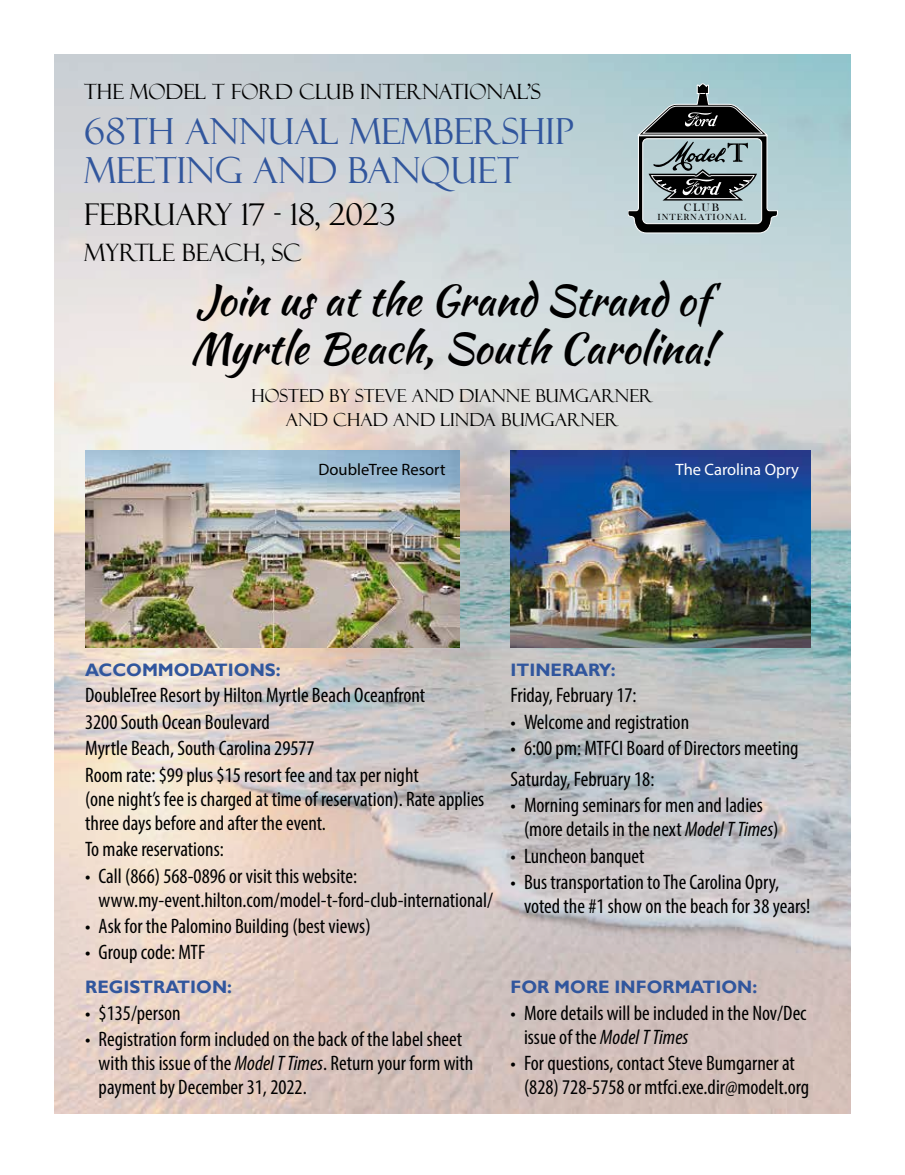
<style>
.page{position:relative;width:905px;height:1175px;background:#fff}
.page>*{position:absolute;margin:0;border:0;box-sizing:border-box;transform-origin:0 0}
.t1{font:42px/48px "Kaushan Script";color:#000}
.t2{font:36px/39px "Felix Titling";color:#31569d}
.t3{font:30px "Felix Titling";color:#000}
.t4{font:24px "Felix Titling";color:#000}
.t5{font:condensed 21px/24px "Myriad Pro";color:#000}
.t6{font:21px "Felix Titling";color:#000}
.t7{font:700 18px "Gill Sans";color:#31569d}
.t8{font:18px/24px "Felix Titling";color:#000;text-align:center}
.t9{font:16.5px "Myriad Pro";color:#000}
.t10{font:16.5px "Myriad Pro";color:#fff}
.t11{font:11.1px "Bask Old Face";color:#000}
.t12{font:9.15px "Bask Old Face";letter-spacing:.1em;color:#000}
.s1{font-style:italic}
</style>
<div class="page">
<img style="left:54px;top:54px;width:796px;height:1059px">
<img style="left:85px;top:450px;width:374px;height:198px">
<img style="left:510px;top:450px;width:300px;height:198px">
<svg style="left:628px;top:83px;width:149px;height:150px;background:#819193"></svg>
<p class="t6" style="left:84px;top:79px;width:458px">THE MODEL T FORD CLUB INTERNATIONAL’S</p>
<h2 class="t2" style="left:84px;top:112px;width:491px">68TH ANNUAL MEMBERSHIP<br>MEETING AND BANQUET</h2>
<h3 class="t3" style="left:84px;top:197px;width:313px">FEBRUARY 17 - 18, 2023</h3>
<p class="t4" style="left:84px;top:239px;width:219px">MYRTLE BEACH, SC</p>
<h1 class="t1" style="left:190px;top:276px;width:525px">Join us at the Grand Strand of<br>Myrtle Beach, South Carolina!</h1>
<p class="t8" style="left:251px;top:383px;width:403px">HOSTED BY STEVE AND DIANNE BUMGARNER<br>AND CHAD AND LINDA BUMGARNER</p>
<p class="t9" style="left:318px;top:459px;width:128px">DoubleTree Resort</p>
<p class="t10" style="left:675px;top:459px;width:125px">The Carolina Opry</p>
<p class="t11" style="left:684px;top:201px;width:37px">CLUB</p>
<p class="t12" style="left:657px;top:212px;width:90px">INTERNATIONAL</p>
<p class="t7" style="left:85px;top:659px;width:197px">ACCOMMODATIONS:</p>
<p class="t5" style="left:85px;top:682px;width:342px;line-height:26.4px">DoubleTree Resort by Hilton Myrtle Beach Oceanfront 3200 South Ocean Boulevard<br>Myrtle Beach, South Carolina 29577<br>Room rate: $99 plus $15 resort fee and tax per night</p>
<p class="t5" style="left:85px;top:786px;width:401px">(one night’s fee is charged at time of reservation). Rate applies three days before and after the event.</p>
<p class="t5" style="left:85px;top:837px;width:140px">To make reservations:</p>
<p class="t5" style="left:99px;top:863px;width:396px;text-indent:-14px">• Call (866) 568-0896 or visit this website: www.my-event.hilton.com/model-t-ford-club-international/</p>
<p class="t5" style="left:85px;top:913px;width:287px">• Ask for the Palomino Building (best views)</p>
<p class="t5" style="left:85px;top:940px;width:122px">• Group code: MTF</p>
<p class="t7" style="left:85px;top:976px;width:148px">REGISTRATION:</p>
<p class="t5" style="left:85px;top:1000px;width:97px">• $135/person</p>
<p class="t5" style="left:99px;top:1027px;width:376px;text-indent:-14px">• Registration form included on the back of the label sheet with this issue of the <span class="s1">Model T Times</span>. Return your form with payment by December 31, 2022.</p>
<p class="t7" style="left:510px;top:659px;width:107px">ITINERARY:</p>
<p class="t5" style="left:510px;top:683px;width:128px">Friday, February 17:</p>
<p class="t5" style="left:510px;top:709px;width:180px">• Welcome and registration</p>
<p class="t5" style="left:510px;top:732px;width:289px;line-height:30.8px">• 6:00 pm: MTFCI Board of Directors meeting<br>Saturday, February 18:</p>
<p class="t5" style="left:524px;top:793px;width:256px;text-indent:-14px">• Morning seminars for men and ladies (more details in the next <span class="s1">Model T Times</span>)</p>
<p class="t5" style="left:510px;top:843px;width:135px">• Luncheon banquet</p>
<p class="t5" style="left:524px;top:870px;width:288px;text-indent:-14px">• Bus transportation to The Carolina Opry, voted the #1 show on the beach for 38 years!</p>
<p class="t7" style="left:510px;top:976px;width:248px">FOR MORE INFORMATION:</p>
<p class="t5" style="left:524px;top:1000px;width:284px;text-indent:-14px">• More details will be included in the Nov/Dec issue of the <span class="s1">Model T Times</span></p>
<p class="t5" style="left:524px;top:1051px;width:286px;text-indent:-14px">• For questions, contact Steve Bumgarner at (828) 728-5758 or mtfci.exe.dir@modelt.org</p>
</div>
